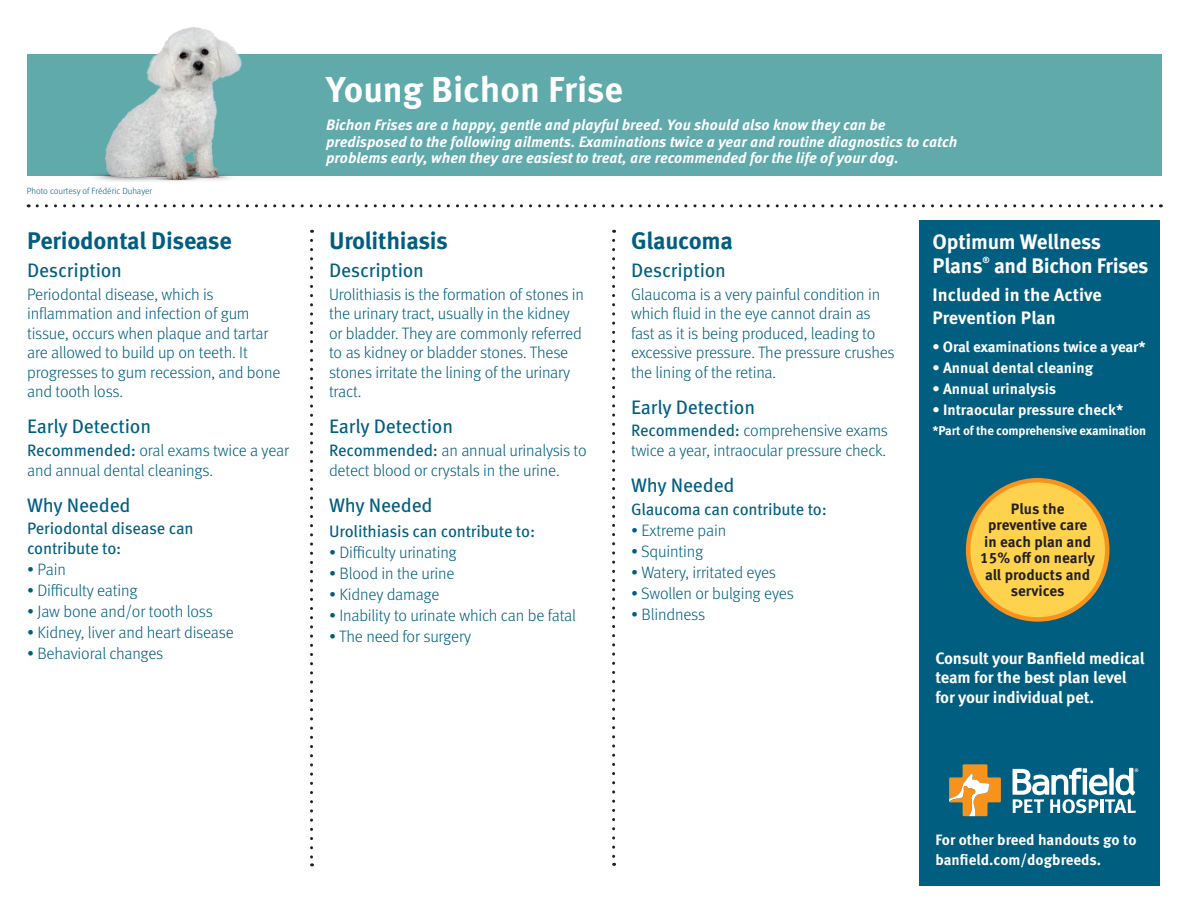
<style>
.page{position:relative;width:1189px;height:919px;background:#fff}
.page>*{position:absolute;margin:0;border:0;box-sizing:border-box;transform-origin:0 0}
.t1{font:700 36px "Meta OT";color:#fff}
.t2{font:700 24px "Meta OT";letter-spacing:-.01em;color:#005e80}
.t3{font:700 21px/24px "Meta OT";letter-spacing:-.02em;color:#fff}
.t4{font:19.5px "Meta OT";letter-spacing:-.01em;color:#005e80}
.t5{font:700 18px/22.5px "Meta OT";color:#fff}
.t6{font:300 16.5px/19.5px "Meta OT";letter-spacing:-.01em;color:#005e80}
.t7{font:16.5px/19.5px "Meta OT";letter-spacing:-.01em;color:#005e80}
.t8{font:700 16.5px/19.5px "Meta OT";letter-spacing:-.01em;color:#fff}
.t9{font:italic 700 15px/16.5px "Meta OT";color:#fff}
.t10{font:700 15px/19.5px "Meta OT";letter-spacing:-.005em;color:#fff}
.t11{font:700 15px/16.5px "Meta OT";color:#231f20;text-align:center}
.t12{font:700 12.75px "Meta OT";letter-spacing:-.02em;color:#fff}
.t13{font:300 9px "Meta OT";letter-spacing:-.005em;color:#005e80}
.t14{font:700 8.7px "Meta OT";color:#fff}
.s1{font-weight:400}
</style>
<div class="page">
<svg style="left:37px;top:204px;width:1124px;height:3px"></svg>
<div style="left:27px;top:54px;width:1134px;height:122px;background:#60aaac"></div>
<svg style="left:310px;top:240px;width:3px;height:626px"></svg>
<svg style="left:612px;top:240px;width:3px;height:625px"></svg>
<div style="left:919px;top:220px;width:240px;height:665px;background:#005e80"></div>
<div style="left:967px;top:480px;width:139px;height:139px;background:#fed24c;border-radius:50%"></div>
<div style="left:965px;top:478px;width:144px;height:143px;border:4px solid #f7931d;border-radius:50%"></div>
<svg style="left:949px;top:764px;width:51px;height:51px"></svg>
<svg style="left:1012px;top:767px;width:125px;height:46px"></svg>
<img style="left:89px;top:27px;width:168px;height:181px">
<p class="t13" style="left:27px;top:185px;width:127px">Photo courtesy of Frédéric Duhayer</p>
<p class="t2" style="left:27px;top:226px;width:206px">Periodontal Disease</p>
<p class="t4" style="left:27px;top:259px;width:96px">Description</p>
<p class="t6" style="left:27px;top:284px;width:255px">Periodontal disease, which is inflammation and infection of gum tissue, occurs when plaque and tartar are allowed to build up on teeth. It progresses to gum recession, and bone and tooth loss.</p>
<p class="t4" style="left:27px;top:415px;width:126px">Early Detection</p>
<p class="t6" style="left:27px;top:440px;width:263px"><span class="s1">Recommended:</span> oral exams twice a year and annual dental cleanings.</p>
<p class="t4" style="left:27px;top:493px;width:105px">Why Needed</p>
<p class="t7" style="left:27px;top:518px;width:168px">Periodontal disease can contribute to:</p>
<p class="t6" style="left:27px;top:559px;width:40px">• Pain</p>
<p class="t6" style="left:27px;top:580px;width:112px">• Difficulty eating</p>
<p class="t6" style="left:27px;top:601px;width:187px">• Jaw bone and/or tooth loss</p>
<p class="t6" style="left:27px;top:622px;width:208px">• Kidney, liver and heart disease</p>
<p class="t6" style="left:27px;top:643px;width:138px">• Behavioral changes</p>
<p class="t1" style="left:326px;top:68px;width:298px">Young Bichon Frise</p>
<p class="t9" style="left:326px;top:117px;width:632px">Bichon Frises are a happy, gentle and playful breed. You should also know they can be predisposed to the following ailments. Examinations twice a year and routine diagnostics to catch problems early, when they are easiest to treat, are recommended for the life of your dog.</p>
<p class="t2" style="left:329px;top:226px;width:120px">Urolithiasis</p>
<p class="t4" style="left:329px;top:259px;width:96px">Description</p>
<p class="t6" style="left:329px;top:284px;width:256px">Urolithiasis is the formation of stones in the urinary tract, usually in the kidney or bladder. They are commonly referred to as kidney or bladder stones. These stones irritate the lining of the urinary tract.</p>
<p class="t4" style="left:329px;top:415px;width:126px">Early Detection</p>
<p class="t6" style="left:329px;top:440px;width:259px"><span class="s1">Recommended:</span> an annual urinalysis to detect blood or crystals in the urine.</p>
<p class="t4" style="left:329px;top:493px;width:105px">Why Needed</p>
<p class="t7" style="left:329px;top:521px;width:207px">Urolithiasis can contribute to:</p>
<p class="t6" style="left:329px;top:542px;width:129px">• Difficulty urinating</p>
<p class="t6" style="left:329px;top:563px;width:127px">• Blood in the urine</p>
<p class="t6" style="left:329px;top:584px;width:112px">• Kidney damage</p>
<p class="t6" style="left:329px;top:605px;width:248px">• Inability to urinate which can be fatal</p>
<p class="t6" style="left:329px;top:626px;width:143px">• The need for surgery</p>
<p class="t2" style="left:631px;top:226px;width:103px">Glaucoma</p>
<p class="t4" style="left:631px;top:259px;width:96px">Description</p>
<p class="t6" style="left:631px;top:284px;width:265px">Glaucoma is a very painful condition in which fluid in the eye cannot drain as fast as it is being produced, leading to excessive pressure. The pressure crushes the lining of the retina.</p>
<p class="t4" style="left:631px;top:395px;width:126px">Early Detection</p>
<p class="t6" style="left:631px;top:421px;width:258px"><span class="s1">Recommended:</span> comprehensive exams twice a year, intraocular pressure check.</p>
<p class="t4" style="left:631px;top:473px;width:105px">Why Needed</p>
<p class="t7" style="left:631px;top:499px;width:197px">Glaucoma can contribute to:</p>
<p class="t6" style="left:631px;top:520px;width:97px">• Extreme pain</p>
<p class="t6" style="left:631px;top:541px;width:74px">• Squinting</p>
<p class="t6" style="left:631px;top:562px;width:146px">• Watery, irritated eyes</p>
<p class="t6" style="left:631px;top:583px;width:164px">• Swollen or bulging eyes</p>
<p class="t6" style="left:631px;top:604px;width:76px">• Blindness</p>
<p class="t3" style="left:932px;top:230px;width:170px">Optimum Wellness<br>Plans</p>
<p class="t14" style="left:982px;top:255px;width:9px">®</p>
<p class="t3" style="left:993px;top:254px;width:156px">and Bichon Frises</p>
<p class="t5" style="left:932px;top:284px;width:171px">Included in the Active<br>Prevention Plan</p>
<p class="t10" style="left:932px;top:338px;width:215px">• Oral examinations twice a year*</p>
<p class="t10" style="left:932px;top:359px;width:162px">• Annual dental cleaning</p>
<p class="t10" style="left:932px;top:380px;width:125px">• Annual urinalysis</p>
<p class="t10" style="left:932px;top:401px;width:192px">• Intraocular pressure check*</p>
<p class="t12" style="left:932px;top:423px;width:215px">*Part of the comprehensive examination</p>
<p class="t11" style="left:980px;top:500px;width:116px">Plus the preventive care in each plan and<br>15% off on nearly all products and services</p>
<p class="t8" style="left:935px;top:648px;width:210px">Consult your Banfield medical team for the best plan level for your individual pet.</p>
<p class="t10" style="left:935px;top:830px;width:202px">For other breed handouts go to banfield.com/dogbreeds.</p>
</div>
